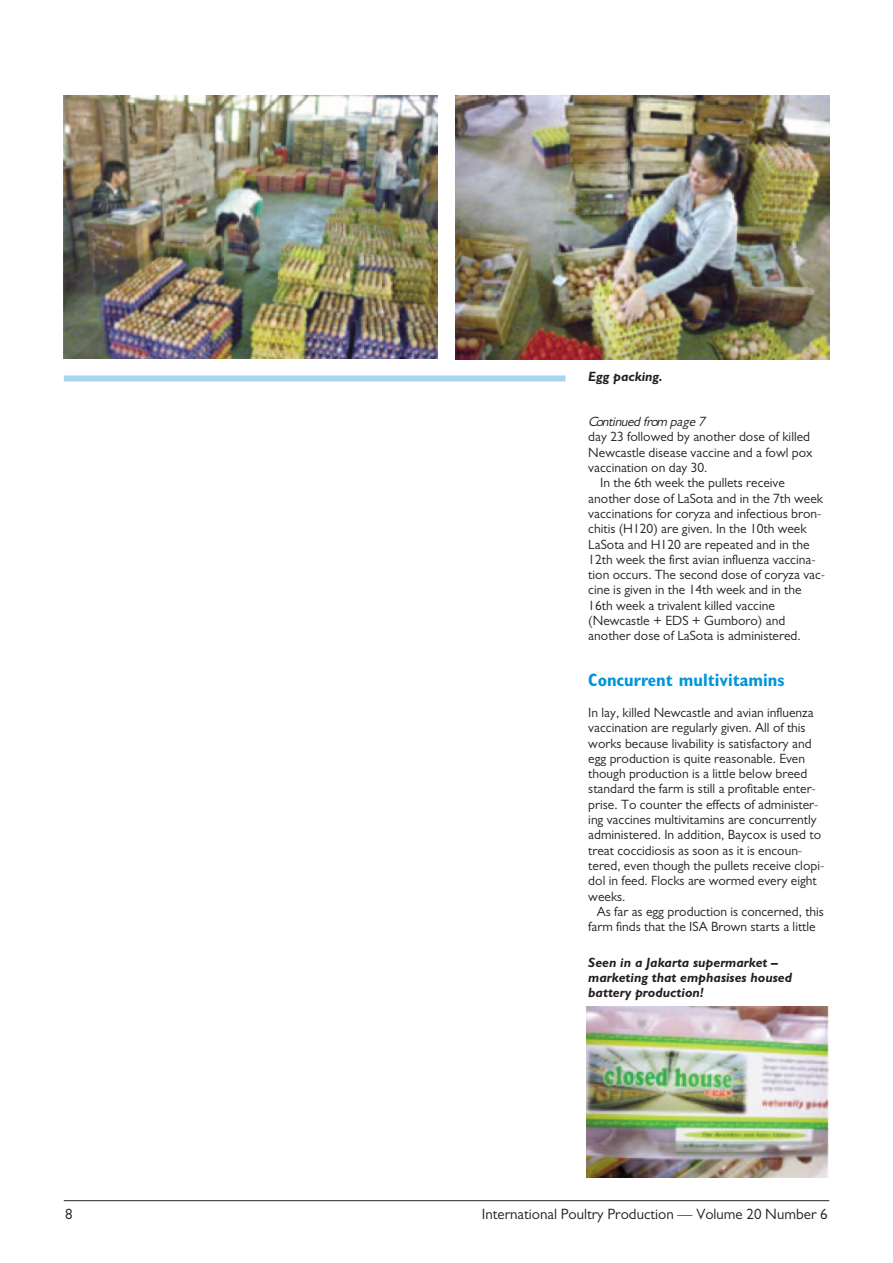
<style>
.page{position:relative;width:893px;height:1263px;background:#fff}
.page>*{position:absolute;margin:0;border:0;box-sizing:border-box;transform-origin:0 0}
.t1{font:700 condensed 18px "Gill Sans";color:#0095d9}
.t2{font:15px "Gill Sans";color:#231f20}
.t3{font:13.5px/15.3px "Gill Sans";color:#231f20}
.t4{font:italic 700 13.5px/15px "Gill Sans";color:#231f20}
.t5{font:italic 13.5px "Gill Sans";color:#231f20}
</style>
<div class="page">
<hr style="left:64px;top:1200px;width:765px;height:1px;background:#231f20">
<img style="left:64px;top:96px;width:374px;height:263px">
<img style="left:455px;top:96px;width:374px;height:263px">
<div style="left:64px;top:375px;width:502px;height:6px;background:#aad5f1"></div>
<img style="left:587px;top:1006px;width:242px;height:172px">
<p class="t4" style="left:588px;top:370px;width:76px">Egg packing.</p>
<p class="t5" style="left:588px;top:417px;width:121px">Continued from page 7</p>
<p class="t3" style="left:588px;top:431px;width:223px">day 23 followed by another dose of killed</p>
<p class="t3" style="left:588px;top:446px;width:226px">Newcastle disease vaccine and a fowl pox</p>
<p class="t3" style="left:588px;top:461px;width:121px">vaccination on day 30.</p>
<p class="t3" style="left:600px;top:477px;width:186px">In the 6th week the pullets receive</p>
<p class="t3" style="left:588px;top:492px;width:236px">another dose of LaSota and in the 7th week</p>
<p class="t3" style="left:588px;top:507px;width:235px">vaccinations for coryza and infectious bron-</p>
<p class="t3" style="left:588px;top:522px;width:220px">chitis (H120) are given. In the 10th week</p>
<p class="t3" style="left:588px;top:538px;width:223px">LaSota and H120 are repeated and in the</p>
<p class="t3" style="left:588px;top:553px;width:229px">12th week the first avian influenza vaccina-</p>
<p class="t3" style="left:588px;top:568px;width:238px">tion occurs. The second dose of coryza vac-</p>
<p class="t3" style="left:588px;top:584px;width:215px">cine is given in the 14th week and in the</p>
<p class="t3" style="left:588px;top:599px;width:188px">16th week a trivalent killed vaccine</p>
<p class="t3" style="left:588px;top:614px;width:198px">(Newcastle + EDS + Gumboro) and</p>
<p class="t3" style="left:588px;top:630px;width:214px">another dose of LaSota is administered.</p>
<h1 class="t1" style="left:588px;top:673px;width:198px">Concurrent multivitamins</h1>
<p class="t3" style="left:588px;top:706px;width:238px">In lay, killed Newcastle and avian influenza vaccination are regularly given. All of this works because livability is satisfactory and egg production is quite reasonable. Even though production is a little below breed standard the farm is still a profitable enter&shy;prise. To counter the effects of administer&shy;ing vaccines multivitamins are concurrently administered. In addition, Baycox is used to treat coccidiosis as soon as it is encoun&shy;tered, even though the pullets receive clopi&shy;dol in feed. Flocks are wormed every eight weeks.</p>
<p class="t3" style="left:588px;top:905px;width:237px;text-indent:9px">As far as egg production is concerned, this farm finds that the ISA Brown starts a little</p>
<p class="t4" style="left:588px;top:956px;width:205px">Seen in a Jakarta supermarket – marketing that emphasises housed battery production!</p>
<p class="t2" style="left:65px;top:1209px;width:9px">8</p>
<p class="t2" style="left:482px;top:1209px;width:347px">International Poultry Production — Volume 20 Number 6</p>
</div>
